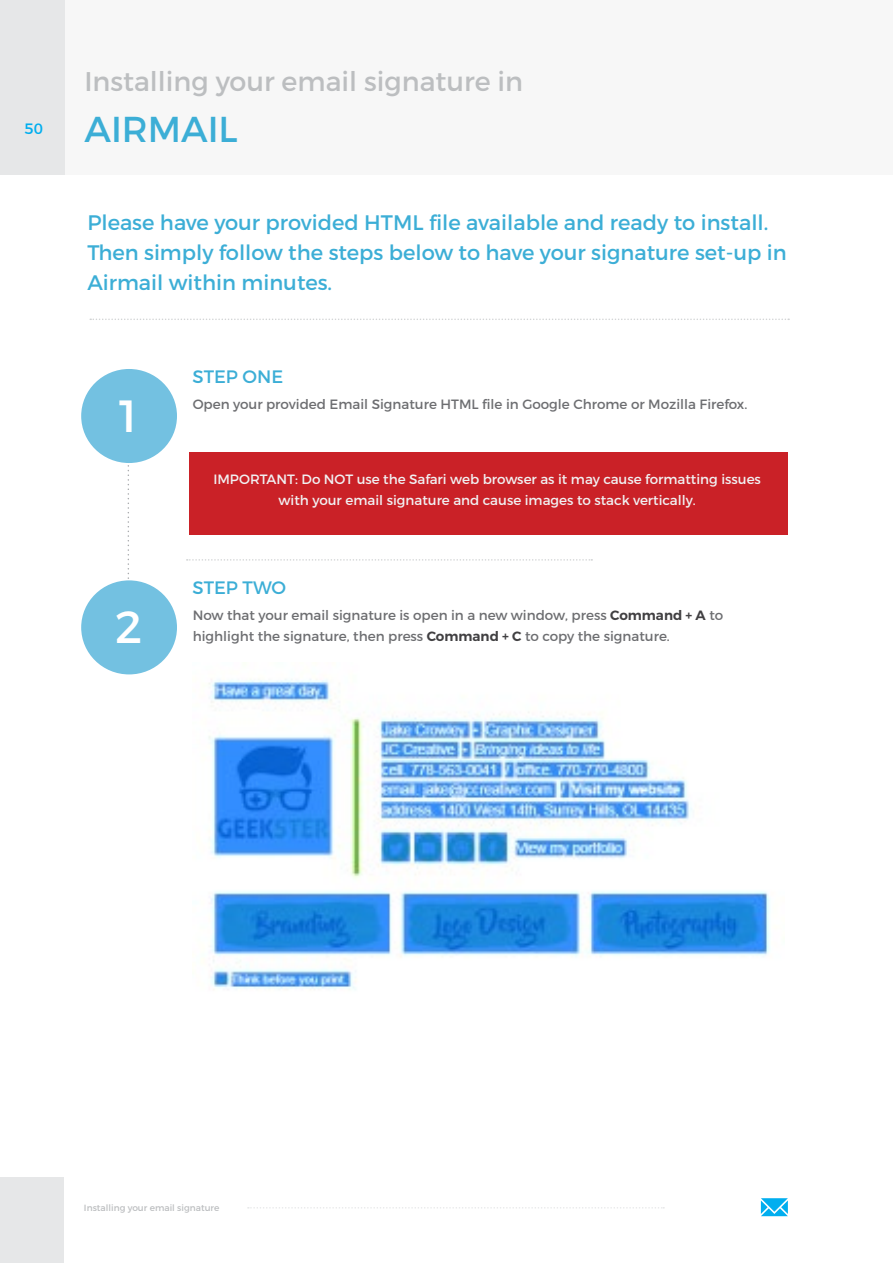
<style>
.page{position:relative;width:893px;height:1263px;background:#fff}
.page>*{position:absolute;margin:0;border:0;box-sizing:border-box;transform-origin:0 0}
.t1{font:45px "Montserrat";color:#fff}
.t2{font:36px "Montserrat";color:#3caed6}
.t3{font:27px "Montserrat";color:#bcbec0}
.t4{font:21px/30px "Montserrat";color:#3caed6}
.t5{font:18px "Montserrat";color:#3caed6}
.t6{font:15px "Montserrat";color:#00aeef}
.t7{font:13.5px/21px "Montserrat";color:#6d6e71}
.t8{font:13.5px/21px "Montserrat";color:#f1f1f2;text-align:center}
.t9{font:9px "Montserrat";color:#bcbec0}
.s1{font-weight:600;color:#414042}
</style>
<div class="page">
<div style="left:0;top:0;width:893px;height:174px;background:#f7f7f7"></div>
<svg style="left:248px;top:1207px;width:416px;height:1px"></svg>
<div style="left:0;top:0;width:64px;height:174px;background:#e6e7e8"></div>
<div style="left:0;top:1177px;width:64px;height:86px;background:#e6e7e8"></div>
<svg style="left:761px;top:1198px;width:27px;height:18px"></svg>
<svg style="left:128px;top:465px;width:1px;height:114px"></svg>
<svg style="left:90px;top:319px;width:699px;height:1px"></svg>
<svg style="left:187px;top:559px;width:405px;height:2px"></svg>
<div style="left:189px;top:452px;width:598px;height:82px;background:#ca2127"></div>
<img style="left:209px;top:679px;width:561px;height:311px">
<div style="left:81px;top:580px;width:96px;height:94px;background:#73c1e1;border-radius:50%"></div>
<div style="left:81px;top:369px;width:96px;height:94px;background:#73c1e1;border-radius:50%"></div>
<h3 class="t3" style="left:84px;top:65px;width:440px">Installing your email signature in</h3>
<p class="t6" style="left:24px;top:120px;width:20px">50</p>
<h2 class="t2" style="left:84px;top:107px;width:155px">AIRMAIL</h2>
<h3 class="t4" style="left:87px;top:207px;width:701px">Please have your provided HTML file available and ready to install.<br>Then simply follow the steps below to have your signature set-up in<br>Airmail within minutes.</h3>
<h1 class="t1" style="left:115px;top:388px;width:29px">1</h1>
<h1 class="t1" style="left:115px;top:599px;width:29px">2</h1>
<h3 class="t5" style="left:192px;top:365px;width:92px">STEP ONE</h3>
<p class="t7" style="left:193px;top:393px;width:556px">Open your provided Email Signature HTML file in Google Chrome or Mozilla Firefox.</p>
<p class="t8" style="left:213px;top:468px;width:549px">IMPORTANT: Do NOT use the Safari web browser as it may cause formatting issues with your email signature and cause images to stack vertically.</p>
<h3 class="t5" style="left:192px;top:577px;width:95px">STEP TWO</h3>
<p class="t7" style="left:193px;top:605px;width:532px">Now that your email signature is open in a new window, press <span class="s1">Command + A</span> to highlight the signature, then press <span class="s1">Command + C</span> to copy the signature.</p>
<p class="t9" style="left:84px;top:1202px;width:137px">Installing your email signature</p>
</div>
